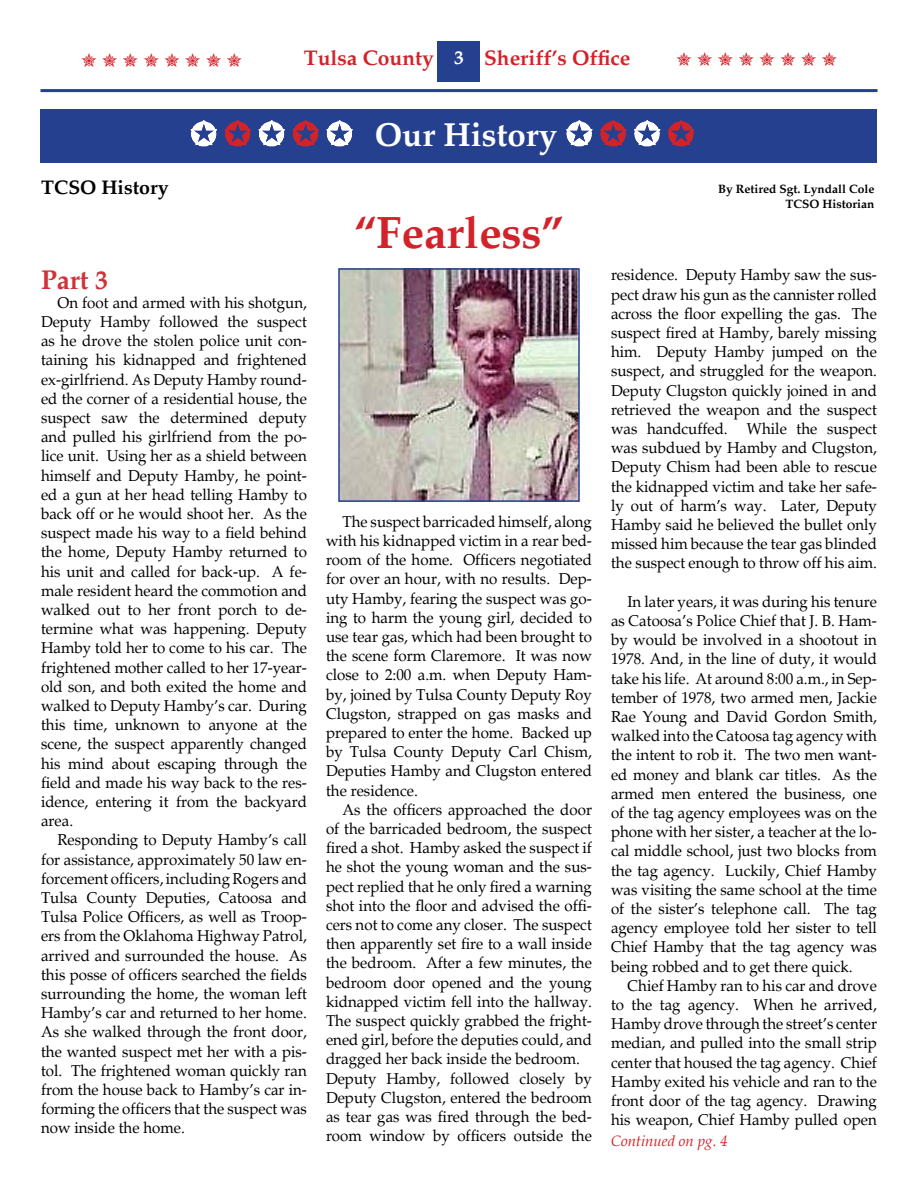
<style>
.page{position:relative;width:918px;height:1188px;background:#fff}
.page>*{position:absolute;margin:0;border:0;box-sizing:border-box;transform-origin:0 0}
.t1{font:700 45px "Palatino";color:#d2232a}
.t2{font:700 33px "Palatino";color:#fff}
.t3{font:700 27px "Palatino";color:#cf3339;scale:.96 1}
.t4{font:700 21px "Palatino";color:#d2232a}
.t5{font:19.5px "Starz 2";color:#d2232a}
.t6{font:700 19.5px "Palatino";color:#000}
.t7{font:15.75px/19.2px "Palatino";color:#000;text-align:justify;scale:.96 1}
.t8{font:italic 15px "Palatino";color:#d2232a}
.t9{font:700 12px/14.4px "Palatino";color:#000;text-align:right}
.s1{font-size:19.5px;color:#fff}
</style>
<div class="page">
<div style="left:438px;top:41px;width:42px;height:41px;background:#25408f"></div>
<hr style="left:40px;top:89px;width:838px;height:3px;background:#25408f">
<div style="left:40px;top:109px;width:838px;height:54px;background:#25408f"></div>
<svg style="left:190px;top:120px;width:27px;height:27px"></svg>
<svg style="left:224px;top:120px;width:27px;height:27px"></svg>
<svg style="left:258px;top:120px;width:27px;height:27px"></svg>
<svg style="left:292px;top:120px;width:27px;height:27px"></svg>
<svg style="left:326px;top:120px;width:27px;height:27px"></svg>
<svg style="left:566px;top:120px;width:27px;height:27px"></svg>
<svg style="left:600px;top:120px;width:27px;height:27px"></svg>
<svg style="left:634px;top:120px;width:27px;height:27px"></svg>
<svg style="left:668px;top:120px;width:27px;height:27px"></svg>
<img style="left:341px;top:271px;width:236px;height:228px">
<div style="left:338px;top:268px;width:242px;height:234px;border:2px solid #25408f"></div>
<h3 class="t4" style="left:304px;top:45px;width:328px">Tulsa County <span class="s1">3</span> Sheriff’s Office</h3>
<p class="t5" style="left:81px;top:49px;width:163px">N N N N N N N N</p>
<p class="t5" style="left:676px;top:48px;width:163px">N N N N N N N N</p>
<p class="t6" style="left:41px;top:176px;width:129px">TCSO History</p>
<h3 class="t3" style="left:41px;top:263px;width:71px">Part 3</h3>
<p class="t7" style="left:41px;top:293px;width:279px;text-indent:16px">On foot and armed with his shotgun, Deputy Hamby followed the suspect as he drove the stolen police unit con&shy;taining his kidnapped and frightened ex-girlfriend. As Deputy Hamby round&shy;ed the corner of a residential house, the suspect saw the determined deputy and pulled his girlfriend from the po&shy;lice unit. Using her as a shield between himself and Deputy Hamby, he point&shy;ed a gun at her head telling Hamby to back off or he would shoot her. As the suspect made his way to a field behind the home, Deputy Hamby returned to his unit and called for back-up. A fe&shy;male resident heard the commotion and walked out to her front porch to de&shy;termine what was happening. Deputy Hamby told her to come to his car. The frightened mother called to her 17-year&shy;old son, and both exited the home and walked to Deputy Hamby’s car. During this time, unknown to anyone at the scene, the suspect apparently changed his mind about escaping through the field and made his way back to the res&shy;idence, entering it from the backyard area.</p>
<p class="t7" style="left:41px;top:831px;width:279px;text-indent:16px">Responding to Deputy Hamby’s call for assistance, approximately 50 law en&shy;forcement officers, including Rogers and Tulsa County Deputies, Catoosa and Tulsa Police Officers, as well as Troop&shy;ers from the Oklahoma Highway Patrol, arrived and surrounded the house. As this posse of officers searched the fields surrounding the home, the woman left Hamby’s car and returned to her home.<br>As she walked through the front door, the wanted suspect met her with a pis&shy;tol. The frightened woman quickly ran from the house back to Hamby’s car in&shy;forming the officers that the suspect was now inside the home.</p>
<h2 class="t2" style="left:375px;top:115px;width:184px">Our History</h2>
<h1 class="t1" style="left:354px;top:206px;width:211px">“Fearless”</h1>
<p class="t7" style="left:326px;top:512px;width:279px;text-indent:16px">The suspect barricaded himself, along with his kidnapped victim in a rear bed&shy;room of the home. Officers negotiated for over an hour, with no results. Dep&shy;uty Hamby, fearing the suspect was go&shy;ing to harm the young girl, decided to use tear gas, which had been brought to the scene form Claremore. It was now close to 2:00 a.m. when Deputy Ham&shy;by, joined by Tulsa County Deputy Roy Clugston, strapped on gas masks and prepared to enter the home. Backed up by Tulsa County Deputy Carl Chism, Deputies Hamby and Clugston entered the residence.</p>
<p class="t7" style="left:326px;top:800px;width:279px;text-align:left;text-indent:16px">As the officers approached the door of the barricaded bedroom, the suspect fired a shot. Hamby asked the suspect if he shot the young woman and the sus&shy;pect replied that he only fired a warning shot into the floor and advised the offi&shy;cers not to come any closer. The suspect then apparently set fire to a wall inside the bedroom. After a few minutes, the bedroom door opened and the young kidnapped victim fell into the hallway.<br>The suspect quickly grabbed the fright&shy;ened girl, before the deputies could, and dragged her back inside the bedroom.<br>Deputy Hamby, followed closely by Deputy Clugston, entered the bedroom as tear gas was fired through the bed&shy;room window by officers outside the</p>
<p class="t9" style="left:718px;top:182px;width:158px">By Retired Sgt. Lyndall Cole<br>TCSO Historian</p>
<p class="t7" style="left:611px;top:266px;width:279px">residence. Deputy Hamby saw the sus&shy;pect draw his gun as the cannister rolled across the floor expelling the gas. The suspect fired at Hamby, barely missing him. Deputy Hamby jumped on the suspect, and struggled for the weapon.<br>Deputy Clugston quickly joined in and retrieved the weapon and the suspect was handcuffed. While the suspect was subdued by Hamby and Clugston, Deputy Chism had been able to rescue the kidnapped victim and take her safe&shy;ly out of harm’s way. Later, Deputy Hamby said he believed the bullet only missed him because the tear gas blinded the suspect enough to throw off his aim.</p>
<p class="t7" style="left:611px;top:592px;width:279px;text-indent:16px">In later years, it was during his tenure as Catoosa’s Police Chief that J. B. Ham&shy;by would be involved in a shootout in 1978. And, in the line of duty, it would take his life. At around 8:00 a.m., in Sep&shy;tember of 1978, two armed men, Jackie Rae Young and David Gordon Smith, walked into the Catoosa tag agency with the intent to rob it. The two men want&shy;ed money and blank car titles. As the armed men entered the business, one of the tag agency employees was on the phone with her sister, a teacher at the lo&shy;cal middle school, just two blocks from the tag agency. Luckily, Chief Hamby was visiting the same school at the time of the sister’s telephone call. The tag agency employee told her sister to tell Chief Hamby that the tag agency was being robbed and to get there quick.</p>
<p class="t7" style="left:611px;top:976px;width:279px;text-indent:16px">Chief Hamby ran to his car and drove to the tag agency. When he arrived, Hamby drove through the street’s center median, and pulled into the small strip center that housed the tag agency. Chief Hamby exited his vehicle and ran to the front door of the tag agency. Drawing his weapon, Chief Hamby pulled open</p>
<p class="t8" style="left:611px;top:1132px;width:118px">Continued on pg. 4</p>
</div>
